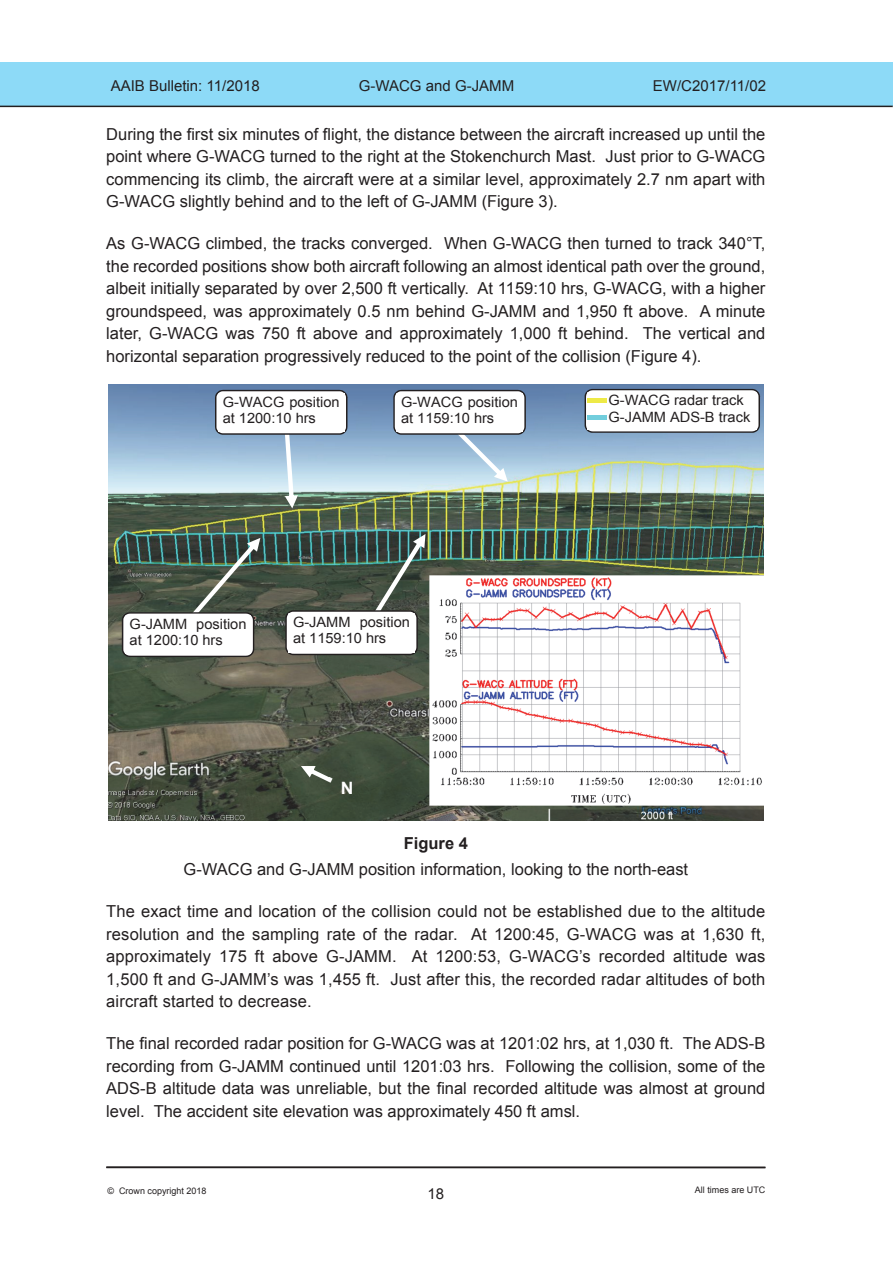
<style>
.page{position:relative;width:893px;height:1263px;background:#fff}
.page>*{position:absolute;margin:0;border:0;box-sizing:border-box;transform-origin:0 0}
.t1{font:700 16.95px "Arial";color:#fff}
.Bultext{font:16.5px/22.5px "Arial";color:#231f20;text-align:justify}
.Caption_Header{font:700 16.5px "Arial";color:#231f20}
.t2{font:15px "Arial";color:#231f20}
.t3{font:14.25px/16.2px "Arial";color:#231f20}
.t4{font:9px "Arial";color:#231f20}
</style>
<div class="page">
<hr style="left:106px;top:1166px;width:659px;height:2px;background:#231f20">
<div style="left:0;top:63px;width:893px;height:43px;background:#8ddaf7"></div>
<hr style="left:0;top:106px;width:892px;height:1px;background:#231f20">
<img style="left:109px;top:384px;width:654px;height:436px">
<svg style="left:585px;top:389px;width:175px;height:44px"></svg>
<img style="left:588px;top:392px;width:169px;height:38px">
<hr style="left:587px;top:415px;width:20px;height:4px;background:#72cedd">
<hr style="left:587px;top:398px;width:20px;height:4px;background:#eeea47">
<svg style="left:393px;top:390px;width:133px;height:92px;background:#a7c0d4"></svg>
<img style="left:397px;top:393px;width:126px;height:39px">
<svg style="left:285px;top:534px;width:140px;height:121px;background:#4d5c53"></svg>
<img style="left:289px;top:613px;width:125px;height:39px">
<svg style="left:215px;top:390px;width:132px;height:118px;background:#9fb7c3"></svg>
<img style="left:218px;top:393px;width:126px;height:39px">
<svg style="left:122px;top:538px;width:138px;height:119px;background:#515e54"></svg>
<img style="left:125px;top:615px;width:126px;height:39px">
<svg style="left:301px;top:766px;width:32px;height:17px"></svg>
<img style="left:330px;top:778px;width:34px;height:20px">
<img style="left:429px;top:575px;width:334px;height:230px">
<p class="t2" style="left:111px;top:76px;width:150px">AAIB Bulletin: 11/2018</p>
<p class="t2" style="left:359px;top:76px;width:157px">G-WACG and G-JAMM</p>
<p class="t2" style="left:653px;top:76px;width:115px">EW/C2017/11/02</p>
<p class="Bultext" style="left:106px;top:123px;width:661px">During the first six minutes of flight, the distance between the aircraft increased up until the point where G-WACG turned to the right at the Stokenchurch Mast. Just prior to G-WACG commencing its climb, the aircraft were at a similar level, approximately 2.7 nm apart with G-WACG slightly behind and to the left of G-JAMM (Figure 3).</p>
<p class="Bultext" style="left:106px;top:232px;width:661px">As G-WACG climbed, the tracks converged. When G-WACG then turned to track 340°T, the recorded positions show both aircraft following an almost identical path over the ground, albeit initially separated by over 2,500 ft vertically. At 1159:10 hrs, G-WACG, with a higher groundspeed, was approximately 0.5 nm behind G-JAMM and 1,950 ft above. A minute later, G-WACG was 750 ft above and approximately 1,000 ft behind. The vertical and horizontal separation progressively reduced to the point of the collision (Figure 4).</p>
<p class="t3" style="left:608px;top:392px;width:143px">G-WACG radar track<br>G-JAMM ADS-B track</p>
<p class="t3" style="left:223px;top:394px;width:118px">G-WACG position at 1200:10 hrs</p>
<p class="t3" style="left:401px;top:394px;width:118px">G-WACG position at 1159:10 hrs</p>
<p class="t3" style="left:130px;top:616px;width:118px">G-JAMM position at 1200:10 hrs</p>
<p class="t3" style="left:293px;top:614px;width:119px">G-JAMM position at 1159:10 hrs</p>
<p class="t1" style="left:341px;top:777px;width:14px">N</p>
<p class="Caption_Header" style="left:404px;top:832px;width:66px">Figure 4</p>
<p class="Bultext" style="left:183px;top:858px;width:506px">G-WACG and G-JAMM position information, looking to the north-east</p>
<p class="Bultext" style="left:106px;top:900px;width:661px">The exact time and location of the collision could not be established due to the altitude resolution and the sampling rate of the radar. At 1200:45, G-WACG was at 1,630 ft, approximately 175 ft above G-JAMM. At 1200:53, G-WACG’s recorded altitude was 1,500 ft and G-JAMM’s was 1,455 ft. Just after this, the recorded radar altitudes of both aircraft started to decrease.</p>
<p class="Bultext" style="left:106px;top:1032px;width:661px">The final recorded radar position for G-WACG was at 1201:02 hrs, at 1,030 ft. The ADS-B recording from G-JAMM continued until 1201:03 hrs. Following the collision, some of the ADS-B altitude data was unreliable, but the final recorded altitude was almost at ground level. The accident site elevation was approximately 450 ft amsl.</p>
<p class="t4" style="left:107px;top:1185px;width:101px">© Crown copyright 2018</p>
<p class="t4" style="left:695px;top:1184px;width:72px">All times are UTC</p>
<p class="t2" style="left:428px;top:1184px;width:18px">18</p>
</div>
